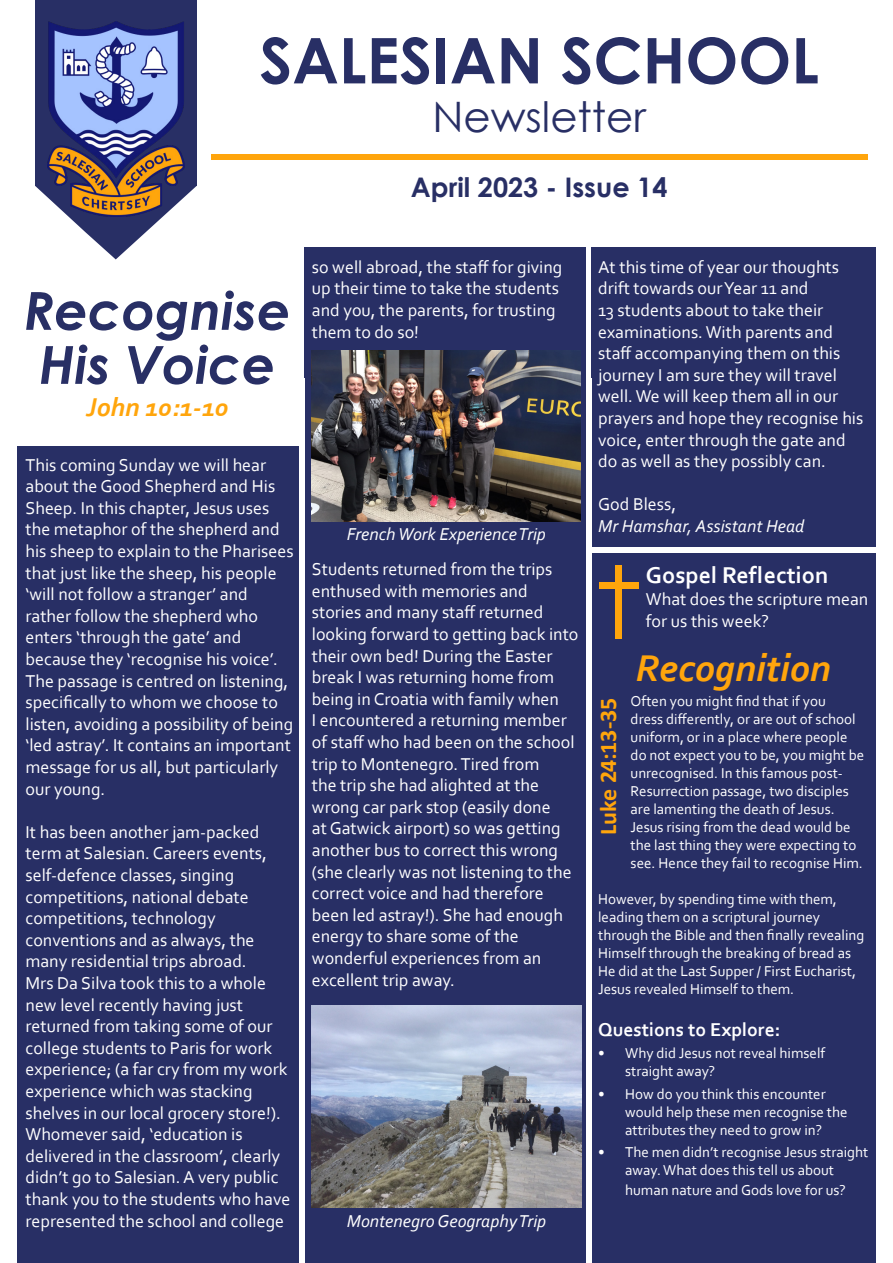
<style>
.page{position:relative;width:893px;height:1263px;background:#fff}
.page>*{position:absolute;margin:0;border:0;box-sizing:border-box;transform-origin:0 0}
.t1{font:700 63px "Century Gothic";color:#282f65}
.t2{font:italic 700 52.5px/54px "Century Gothic";color:#282f65}
.t3{font:42px "Century Gothic";color:#282f65}
.t4{font:italic 700 39px "Corbel";color:#ffa50c}
.t5{font:700 27px "Century Gothic";color:#282f65}
.t6{font:italic 700 27px "Corbel";color:#ffa50c}
.t7{font:700 24px "Corbel";color:#fff}
.t8{font:700 24px "Calibri";letter-spacing:-.01em;color:#ffa50c}
.t9{font:700 19.5px "Corbel";color:#fff}
.t10{font:18px/21.6px "Corbel";color:#fff}
.t11{font:italic 18px "Corbel";color:#fff}
.t12{font:15px/18px "Corbel";color:#fff}
</style>
<div class="page">
<svg style="left:35px;top:186px;width:162px;height:74px"></svg>
<div style="left:35px;top:0;width:162px;height:186px;background:#282f65"></div>
<img style="left:47px;top:21px;width:137px;height:195px">
<div style="left:211px;top:154px;width:656px;height:6px;background:#ffa50c"></div>
<div style="left:17px;top:446px;width:286px;height:817px;background:#282f65"></div>
<div style="left:305px;top:247px;width:281px;height:1016px;background:#282f65"></div>
<div style="left:591px;top:554px;width:285px;height:709px;background:#282f65"></div>
<div style="left:591px;top:247px;width:285px;height:300px;background:#282f65"></div>
<div style="left:299px;top:378px;width:6px;height:885px;background:#fff"></div>
<div style="left:599px;top:582px;width:40px;height:6px;background:#ffa50c"></div>
<div style="left:615px;top:566px;width:7px;height:73px;background:#ffa50c"></div>
<img style="left:312px;top:351px;width:269px;height:170px">
<img style="left:312px;top:1006px;width:269px;height:202px">
<h1 class="t1" style="left:259px;top:13px;width:561px">SALESIAN SCHOOL</h1>
<h3 class="t3" style="left:432px;top:87px;width:215px">Newsletter</h3>
<h3 class="t5" style="left:411px;top:166px;width:258px">April 2023 - Issue 14</h3>
<h2 class="t2" style="left:24px;top:281px;width:268px">Recognise<br>His Voice</h2>
<h3 class="t6" style="left:86px;top:390px;width:144px">John 10:1-10</h3>
<p class="t10" style="left:26px;top:453px;width:270px">This coming Sunday we will hear about the Good Shepherd and His<br>Sheep. In this chapter, Jesus uses the metaphor of the shepherd and his sheep to explain to the Pharisees that just like the sheep, his people ‘will not follow a stranger’ and rather follow the shepherd who enters ‘through the gate’ and because they ‘recognise his voice’.<br>The passage is centred on listening, specifically to whom we choose to listen, avoiding a possibility of being ‘led astray’. It contains an important message for us all, but particularly our young.</p>
<p class="t10" style="left:26px;top:820px;width:266px">It has been another jam-packed term at Salesian. Careers events, self-defence classes, singing competitions, national debate competitions, technology conventions and as always, the many residential trips abroad.<br>Mrs Da Silva took this to a whole new level recently having just returned from taking some of our college students to Paris for work experience; (a far cry from my work experience which was stacking shelves in our local grocery store!).<br>Whomever said, ‘education is delivered in the classroom’, clearly didn’t go to Salesian. A very public thank you to the students who have represented the school and college</p>
<p class="t10" style="left:312px;top:256px;width:252px">so well abroad, the staff for giving up their time to take the students and you, the parents, for trusting them to do so!</p>
<p class="t11" style="left:347px;top:523px;width:201px">French Work Experience Trip</p>
<p class="t10" style="left:598px;top:256px;width:267px">At this time of year our thoughts drift towards our Year 11 and<br>13 students about to take their examinations. With parents and staff accompanying them on this journey I am sure they will travel well. We will keep them all in our prayers and hope they recognise his voice, enter through the gate and do as well as they possibly can.</p>
<p class="t10" style="left:598px;top:493px;width:79px">God Bless,</p>
<p class="t11" style="left:598px;top:515px;width:208px">Mr Hamshar, Assistant Head</p>
<p class="t10" style="left:312px;top:558px;width:268px">Students returned from the trips enthused with memories and stories and many staff returned looking forward to getting back into their own bed! During the Easter break I was returning home from being in Croatia with family when<br>I encountered a returning member of staff who had been on the school trip to Montenegro. Tired from<br>the trip she had alighted at the wrong car park stop (easily done<br>at Gatwick airport) so was getting another bus to correct this wrong (she clearly was not listening to the correct voice and had therefore been led astray!). She had enough energy to share some of the wonderful experiences from an excellent trip away.</p>
<h3 class="t7" style="left:646px;top:561px;width:184px">Gospel Reflection</h3>
<p class="t10" style="left:646px;top:588px;width:224px">What does the scripture mean for us this week?</p>
<h3 class="t4" style="left:636px;top:643px;width:196px">Recognition</h3>
<p class="t12" style="left:631px;top:692px;width:235px">Often you might find that if you<br>dress differently, or are out of school uniform, or in a place where people do not expect you to be, you might be unrecognised. In this famous post-Resurrection passage, two disciples are lamenting the death of Jesus.<br>Jesus rising from the dead would be the last thing they were expecting to see. Hence they fail to recognise Him.</p>
<p class="t12" style="left:598px;top:890px;width:268px">However, by spending time with them, leading them on a scriptural journey through the Bible and then finally revealing Himself through the breaking of bread as He did at the Last Supper / First Eucharist, Jesus revealed Himself to them.</p>
<p class="t9" style="left:598px;top:1017px;width:184px">Questions to Explore:</p>
<p class="t12" style="left:625px;top:1044px;width:202px;text-indent:-27px">• Why did Jesus not reveal himself straight away?</p>
<p class="t12" style="left:625px;top:1084px;width:224px;text-indent:-27px">• How do you think this encounter would help these men recognise the attributes they need to grow in?</p>
<p class="t12" style="left:598px;top:1143px;width:272px;text-align:center">• The men didn’t recognise Jesus straight away. What does this tell us about</p>
<p class="t12" style="left:625px;top:1180px;width:222px">human nature and Gods love for us?</p>
<h3 class="t8" style="left:591px;top:835px;width:138px;rotate:-90deg">Luke 24:13-35</h3>
<p class="t11" style="left:347px;top:1209px;width:201px">Montenegro Geography Trip</p>
</div>
